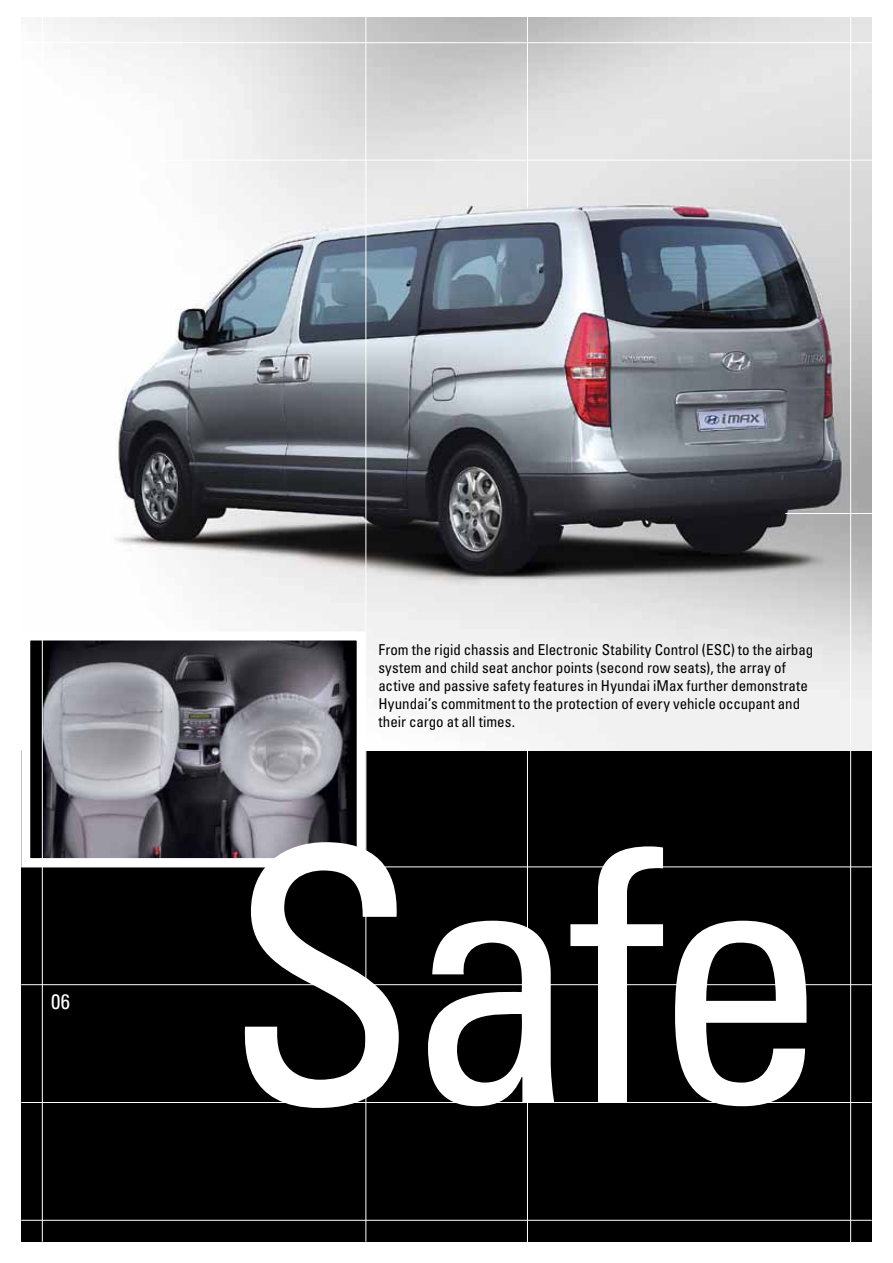
<style>
.page{position:relative;width:893px;height:1263px;background:#fff}
.page>*{position:absolute;margin:0;border:0;box-sizing:border-box;transform-origin:0 0}
.t1{font:condensed 353.4px "Univers LT Std";color:#fff}
.t2{font:condensed 21px "Univers LT Std";color:#fff}
.t3{font:condensed 15px/18px "Univers LT Std";color:#000}
</style>
<div class="page">
<div style="left:21px;top:21px;width:851px;height:1221px;background:#000"></div>
<img style="left:21px;top:17px;width:851px;height:733px">
<img style="left:31px;top:641px;width:325px;height:216px">
<div style="left:21px;top:631px;width:345px;height:236px;border:9px solid #fff"></div>
<hr style="left:0;top:160px;width:893px;height:1px;background:#fff">
<hr style="left:785px;top:513px;width:108px;height:1px;background:#fff">
<hr style="left:21px;top:866px;width:851px;height:1px;background:#fff">
<hr style="left:21px;top:984px;width:851px;height:1px;background:#fff">
<hr style="left:21px;top:1102px;width:851px;height:1px;background:#fff">
<hr style="left:21px;top:1220px;width:851px;height:1px;background:#fff">
<hr style="left:365px;top:0;width:1px;height:1242px;background:#fff">
<hr style="left:527px;top:0;width:1px;height:208px;background:#fff">
<hr style="left:42px;top:0;width:1px;height:1242px;background:#fff">
<hr style="left:0;top:42px;width:893px;height:1px;background:#fff">
<hr style="left:850px;top:0;width:1px;height:1263px;background:#fff">
<hr style="left:527px;top:748px;width:1px;height:515px;background:#fff">
<h2 class="t2" style="left:51px;top:988px;width:21px">06</h2>
<p class="t3" style="left:378px;top:640px;width:436px">From the rigid chassis and Electronic Stability Control (ESC) to the airbag system and child seat anchor points (second row seats), the array of active and passive safety features in Hyundai iMax further demonstrate Hyundai’s commitment to the protection of every vehicle occupant and their cargo at all times.</p>
<h1 class="t1" style="left:223px;top:753px;width:607px">Safe</h1>
</div>
